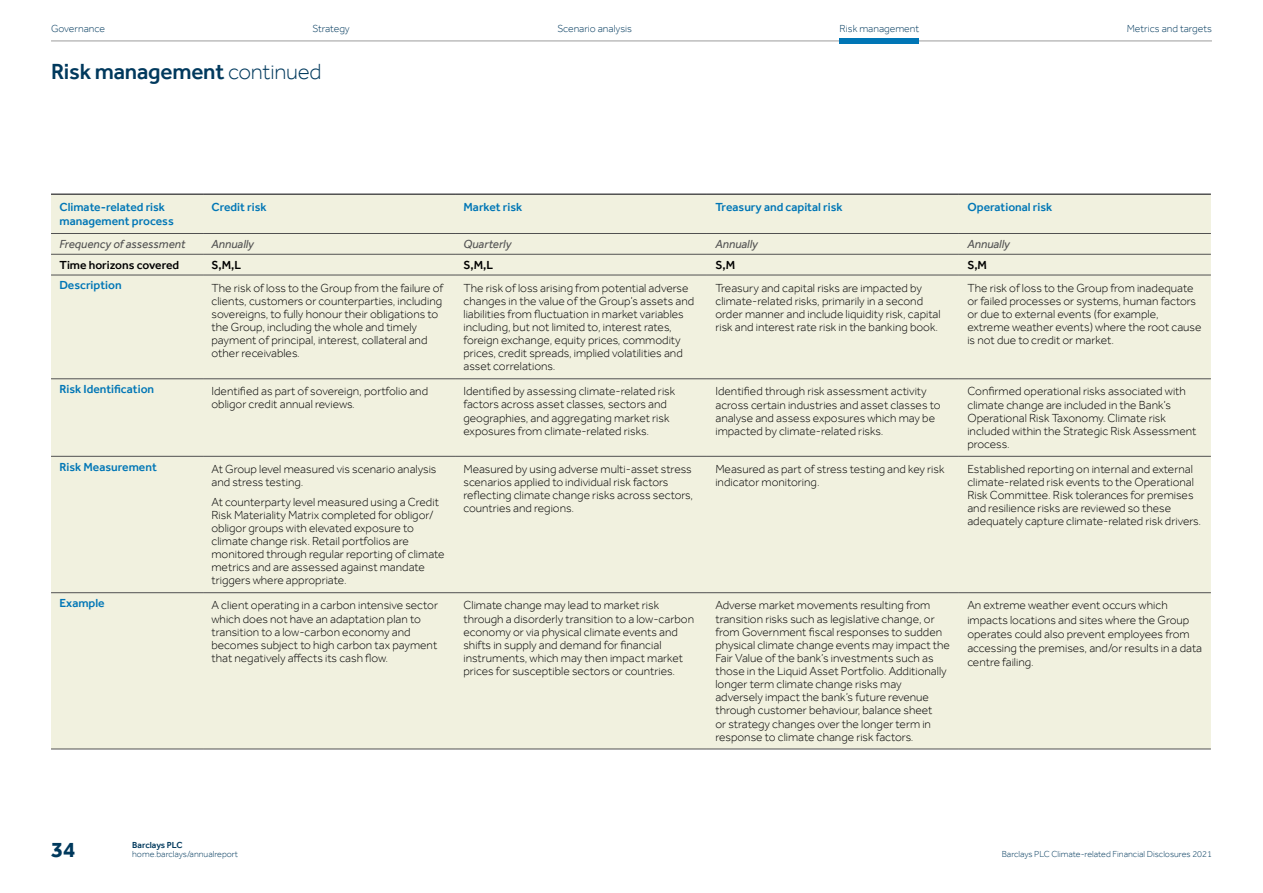
<style>
.page{position:relative;width:1263px;height:893px;background:#fff}
.page>*{position:absolute;margin:0;border:0;box-sizing:border-box;transform-origin:0 0}
.t1{font:500 22.5px "Effra";letter-spacing:-.01em;color:#00395d}
.t2{font:700 22.5px "Effra";color:#00395d}
.t3{font:300 12px/13.2px "Effra";color:#000}
.t4{font:500 12px/14.2px "Effra";color:#0076b6}
.t5{font:italic 12px "Effra";color:#515151}
.t6{font:500 12px "Effra";color:#000}
.t7{font:300 10.5px "Effra";color:#00395d}
.t8{font:300 9px "Effra";color:#00395d}
.t9{font:500 9px "Effra";color:#00395d}
.s1{font-weight:300}
</style>
<div class="page">
<div style="left:51px;top:195px;width:1160px;height:554px;background:#f1f1df"></div>
<hr style="left:51px;top:275px;width:152px;height:1px;background:#515151">
<hr style="left:203px;top:275px;width:252px;height:1px;background:#515151">
<hr style="left:455px;top:275px;width:252px;height:1px;background:#515151">
<hr style="left:707px;top:275px;width:252px;height:1px;background:#515151">
<hr style="left:959px;top:275px;width:252px;height:1px;background:#515151">
<hr style="left:51px;top:379px;width:152px;height:1px;background:#515151">
<hr style="left:203px;top:379px;width:252px;height:1px;background:#515151">
<hr style="left:455px;top:379px;width:252px;height:1px;background:#515151">
<hr style="left:707px;top:379px;width:252px;height:1px;background:#515151">
<hr style="left:959px;top:379px;width:252px;height:1px;background:#515151">
<hr style="left:51px;top:456px;width:152px;height:1px;background:#515151">
<hr style="left:203px;top:456px;width:252px;height:1px;background:#515151">
<hr style="left:455px;top:456px;width:252px;height:1px;background:#515151">
<hr style="left:707px;top:456px;width:252px;height:1px;background:#515151">
<hr style="left:959px;top:456px;width:252px;height:1px;background:#515151">
<hr style="left:51px;top:592px;width:152px;height:1px;background:#515151">
<hr style="left:203px;top:592px;width:252px;height:1px;background:#515151">
<hr style="left:455px;top:592px;width:252px;height:1px;background:#515151">
<hr style="left:707px;top:592px;width:252px;height:1px;background:#515151">
<hr style="left:959px;top:592px;width:252px;height:1px;background:#515151">
<hr style="left:51px;top:254px;width:152px;height:1px;background:#515151">
<hr style="left:203px;top:254px;width:252px;height:1px;background:#515151">
<hr style="left:455px;top:254px;width:252px;height:1px;background:#515151">
<hr style="left:707px;top:254px;width:252px;height:1px;background:#515151">
<hr style="left:959px;top:254px;width:252px;height:1px;background:#515151">
<hr style="left:51px;top:749px;width:152px;height:1px;background:#515151">
<hr style="left:203px;top:749px;width:252px;height:1px;background:#515151">
<hr style="left:455px;top:749px;width:252px;height:1px;background:#515151">
<hr style="left:707px;top:749px;width:252px;height:1px;background:#515151">
<hr style="left:959px;top:749px;width:252px;height:1px;background:#515151">
<hr style="left:51px;top:193px;width:152px;height:2px;background:#515151">
<hr style="left:203px;top:193px;width:252px;height:2px;background:#515151">
<hr style="left:455px;top:193px;width:252px;height:2px;background:#515151">
<hr style="left:707px;top:193px;width:252px;height:2px;background:#515151">
<hr style="left:959px;top:193px;width:252px;height:2px;background:#515151">
<hr style="left:51px;top:233px;width:152px;height:1px;background:#515151">
<hr style="left:203px;top:233px;width:252px;height:1px;background:#515151">
<hr style="left:455px;top:233px;width:252px;height:1px;background:#515151">
<hr style="left:707px;top:233px;width:252px;height:1px;background:#515151">
<hr style="left:959px;top:233px;width:252px;height:1px;background:#515151">
<hr style="left:51px;top:41px;width:1161px;height:1px;background:#9d9d9c">
<div style="left:840px;top:38px;width:79px;height:6px;background:#0076b6"></div>
<p class="t7" style="left:51px;top:22px;width:55px">Governance</p>
<p class="t7" style="left:313px;top:22px;width:39px">Strategy</p>
<p class="t7" style="left:557px;top:22px;width:76px">Scenario analysis</p>
<p class="t7" style="left:840px;top:22px;width:81px">Risk management</p>
<p class="t7" style="left:1127px;top:22px;width:87px">Metrics and targets</p>
<h1 class="t1" style="left:51px;top:58px;width:272px">Risk management <span class="s1">continued</span></h1>
<p class="t4" style="left:60px;top:199px;width:116px">Climate-related risk management process</p>
<p class="t4" style="left:212px;top:199px;width:57px">Credit risk</p>
<p class="t4" style="left:463px;top:199px;width:60px">Market risk</p>
<p class="t4" style="left:715px;top:199px;width:129px">Treasury and capital risk</p>
<p class="t4" style="left:967px;top:199px;width:86px">Operational risk</p>
<p class="t5" style="left:60px;top:237px;width:128px">Frequency of assessment</p>
<p class="t5" style="left:212px;top:237px;width:44px">Annually</p>
<p class="t5" style="left:463px;top:237px;width:50px">Quarterly</p>
<p class="t5" style="left:715px;top:237px;width:44px">Annually</p>
<p class="t5" style="left:967px;top:237px;width:44px">Annually</p>
<p class="t6" style="left:60px;top:257px;width:121px">Time horizons covered</p>
<p class="t6" style="left:212px;top:257px;width:31px">S,M,L</p>
<p class="t6" style="left:463px;top:257px;width:31px">S,M,L</p>
<p class="t6" style="left:715px;top:257px;width:21px">S,M</p>
<p class="t6" style="left:967px;top:257px;width:21px">S,M</p>
<p class="t4" style="left:59px;top:278px;width:64px">Description</p>
<p class="t3" style="left:211px;top:281px;width:233px">The risk of loss to the Group from the failure of clients, customers or counterparties, including sovereigns, to fully honour their obligations to the Group, including the whole and timely payment of principal, interest, collateral and other receivables.</p>
<p class="t3" style="left:463px;top:281px;width:232px">The risk of loss arising from potential adverse changes in the value of the Group’s assets and liabilities from fluctuation in market variables including, but not limited to, interest rates, foreign exchange, equity prices, commodity prices, credit spreads, implied volatilities and asset correlations.</p>
<p class="t3" style="left:715px;top:281px;width:227px">Treasury and capital risks are impacted by climate-related risks, primarily in a second order manner and include liquidity risk, capital risk and interest rate risk in the banking book.</p>
<p class="t3" style="left:967px;top:281px;width:236px">The risk of loss to the Group from inadequate or failed processes or systems, human factors or due to external events (for example, extreme weather events) where the root cause is not due to credit or market.</p>
<p class="t4" style="left:59px;top:382px;width:96px">Risk Identification</p>
<p class="t3" style="left:211px;top:385px;width:218px">Identified as part of sovereign, portfolio and obligor credit annual reviews.</p>
<p class="t3" style="left:463px;top:385px;width:213px">Identified by assessing climate-related risk factors across asset classes, sectors and geographies, and aggregating market risk exposures from climate-related risks.</p>
<p class="t3" style="left:715px;top:385px;width:227px">Identified through risk assessment activity across certain industries and asset classes to analyse and assess exposures which may be impacted by climate-related risks.</p>
<p class="t3" style="left:967px;top:385px;width:231px">Confirmed operational risks associated with climate change are included in the Bank’s Operational Risk Taxonomy. Climate risk included within the Strategic Risk Assessment process.</p>
<p class="t4" style="left:59px;top:459px;width:99px">Risk Measurement</p>
<p class="t3" style="left:211px;top:462px;width:226px">At Group level measured vis scenario analysis and stress testing.</p>
<p class="t3" style="left:211px;top:495px;width:235px">At counterparty level measured using a Credit Risk Materiality Matrix completed for obligor/ obligor groups with elevated exposure to climate change risk. Retail portfolios are monitored through regular reporting of climate metrics and are assessed against mandate triggers where appropriate.</p>
<p class="t3" style="left:463px;top:462px;width:231px">Measured by using adverse multi-asset stress scenarios applied to individual risk factors reflecting climate change risks across sectors, countries and regions.</p>
<p class="t3" style="left:715px;top:462px;width:231px">Measured as part of stress testing and key risk indicator monitoring.</p>
<p class="t3" style="left:967px;top:462px;width:235px">Established reporting on internal and external climate-related risk events to the Operational Risk Committee. Risk tolerances for premises and resilience risks are reviewed so these adequately capture climate-related risk drivers.</p>
<p class="t4" style="left:59px;top:596px;width:47px">Example</p>
<p class="t3" style="left:211px;top:599px;width:228px">A client operating in a carbon intensive sector which does not have an adaptation plan to transition to a low-carbon economy and becomes subject to high carbon tax payment that negatively affects its cash flow.</p>
<p class="t3" style="left:463px;top:599px;width:232px">Climate change may lead to market risk through a disorderly transition to a low-carbon economy or via physical climate events and shifts in supply and demand for financial instruments, which may then impact market prices for susceptible sectors or countries.</p>
<p class="t3" style="left:715px;top:599px;width:236px">Adverse market movements resulting from transition risks such as legislative change, or from Government fiscal responses to sudden physical climate change events may impact the Fair Value of the bank’s investments such as those in the Liquid Asset Portfolio. Additionally longer term climate change risks may adversely impact the bank’s future revenue through customer behaviour, balance sheet<br>or strategy changes over the longer term in response to climate change risk factors.</p>
<p class="t3" style="left:967px;top:598px;width:236px;line-height:14.2px">An extreme weather event occurs which impacts locations and sites where the Group operates could also prevent employees from accessing the premises, and/or results in a data centre failing.</p>
<p class="t9" style="left:132px;top:839px;width:52px">Barclays PLC</p>
<h1 class="t2" style="left:51px;top:836px;width:26px">34</h1>
<p class="t8" style="left:132px;top:848px;width:107px">home.barclays/annualreport</p>
<p class="t8" style="left:1002px;top:848px;width:212px">Barclays PLC Climate-related Financial Disclosures 2021</p>
</div>
